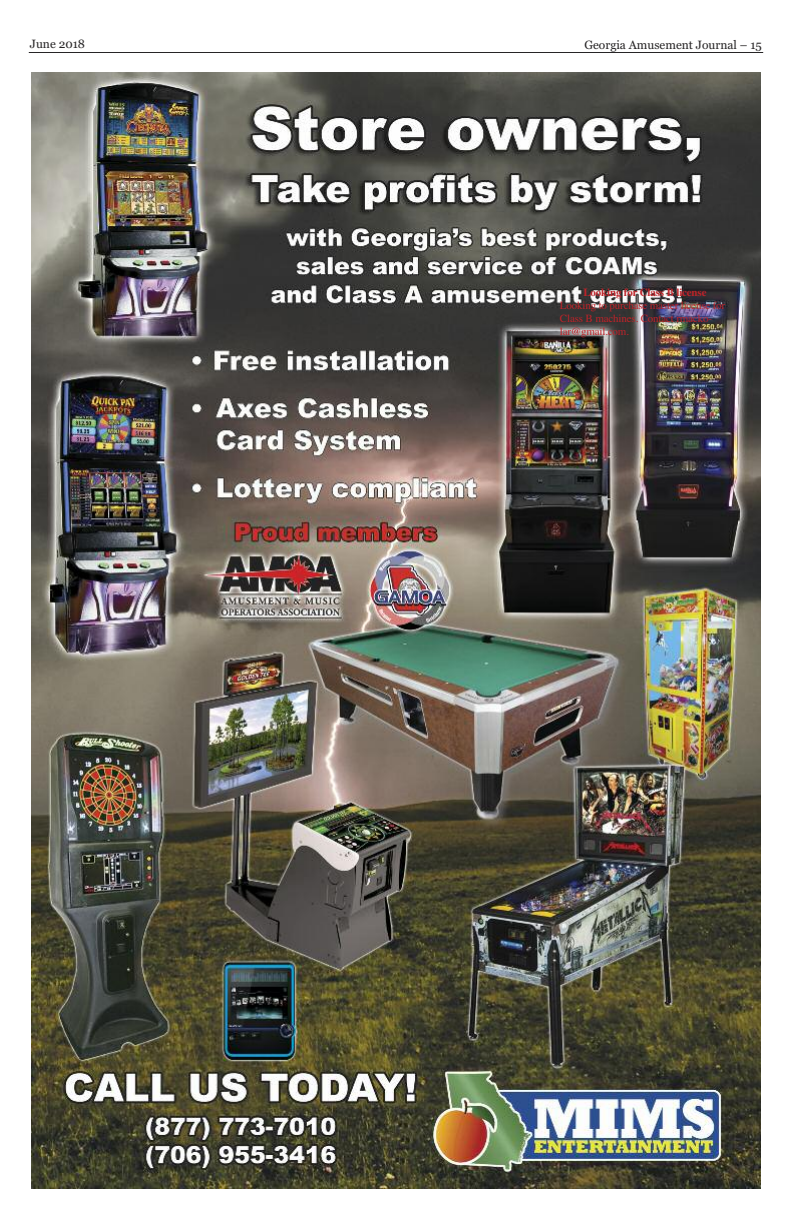
<style>
.page{position:relative;width:792px;height:1224px;background:#fff}
.page>*{position:absolute;margin:0;border:0;box-sizing:border-box;transform-origin:0 0}
.t1{font:12px "Georgia";color:#272526}
.t2{font:11px/13.2px "Times";letter-spacing:-.015em;color:#be2329}
.t3{font:700 11px "Times";letter-spacing:-.015em;color:#be2329}
</style>
<div class="page">
<hr style="left:29px;top:52px;width:734px;height:1px;background:#272526">
<img style="left:32px;top:72px;width:728px;height:1116px">
<p class="t1" style="left:30px;top:37px;width:57px">June 2018</p>
<p class="t1" style="left:584px;top:38px;width:179px">Georgia Amusement Journal – 15</p>
<p class="t3" style="left:583px;top:285px;width:125px">Looking for Class B license</p>
<p class="t2" style="left:560px;top:298px;width:167px">Looking to purchase master license for<br>Class B machines. Contact rmacko&shy;lar@gmail.com.</p>
</div>
